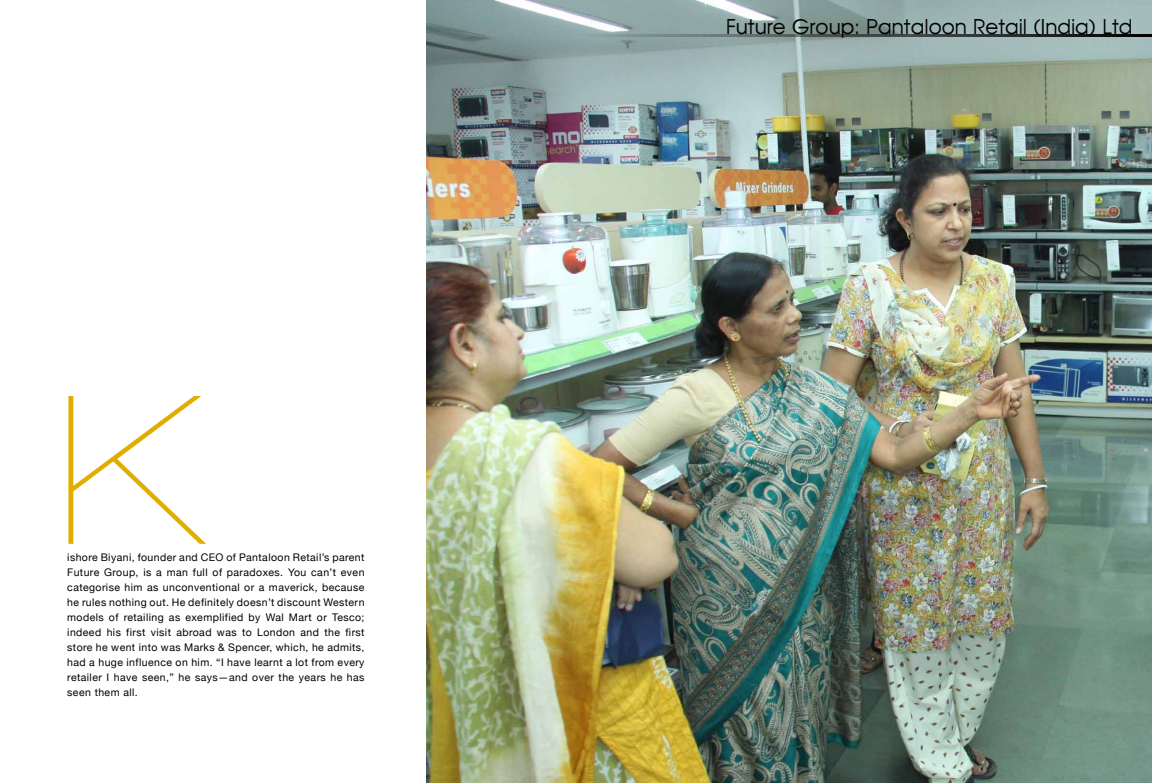
<style>
.page{position:relative;width:1152px;height:783px;background:#fff}
.page>*{position:absolute;margin:0;border:0;box-sizing:border-box;transform-origin:0 0}
.t1{font:200 207px "Helvetica Neue";color:#e1ad01;scale:1.18 1}
.t2{font:20px "Avante";color:#000}
.t3{font:10.5px/15px "Helvetica Neue";letter-spacing:.04em;color:#000;text-align:justify}
</style>
<div class="page">
<img style="left:427px;top:0;width:725px;height:783px">
<hr style="left:576px;top:34px;width:576px;height:3px;background:#000">
<h1 class="t1" style="left:55px;top:351px;width:124px">K</h1>
<p class="t3" style="left:67px;top:550px;width:299px">ishore Biyani, founder and CEO of Pantaloon Retail’s parent Future Group, is a man full of paradoxes. You can’t even categorise him as unconventional or a maverick, because he rules nothing out. He definitely doesn’t discount Western models of retailing as exemplified by Wal Mart or Tesco; indeed his first visit abroad was to London and the first store he went into was Marks &amp; Spencer, which, he admits, had a huge influence on him. “I have learnt a lot from every retailer I have seen,” he says—and over the years he has seen them all.</p>
<h2 class="t2" style="left:726px;top:14px;width:408px">Future Group: Pantaloon Retail (India) Ltd</h2>
</div>
